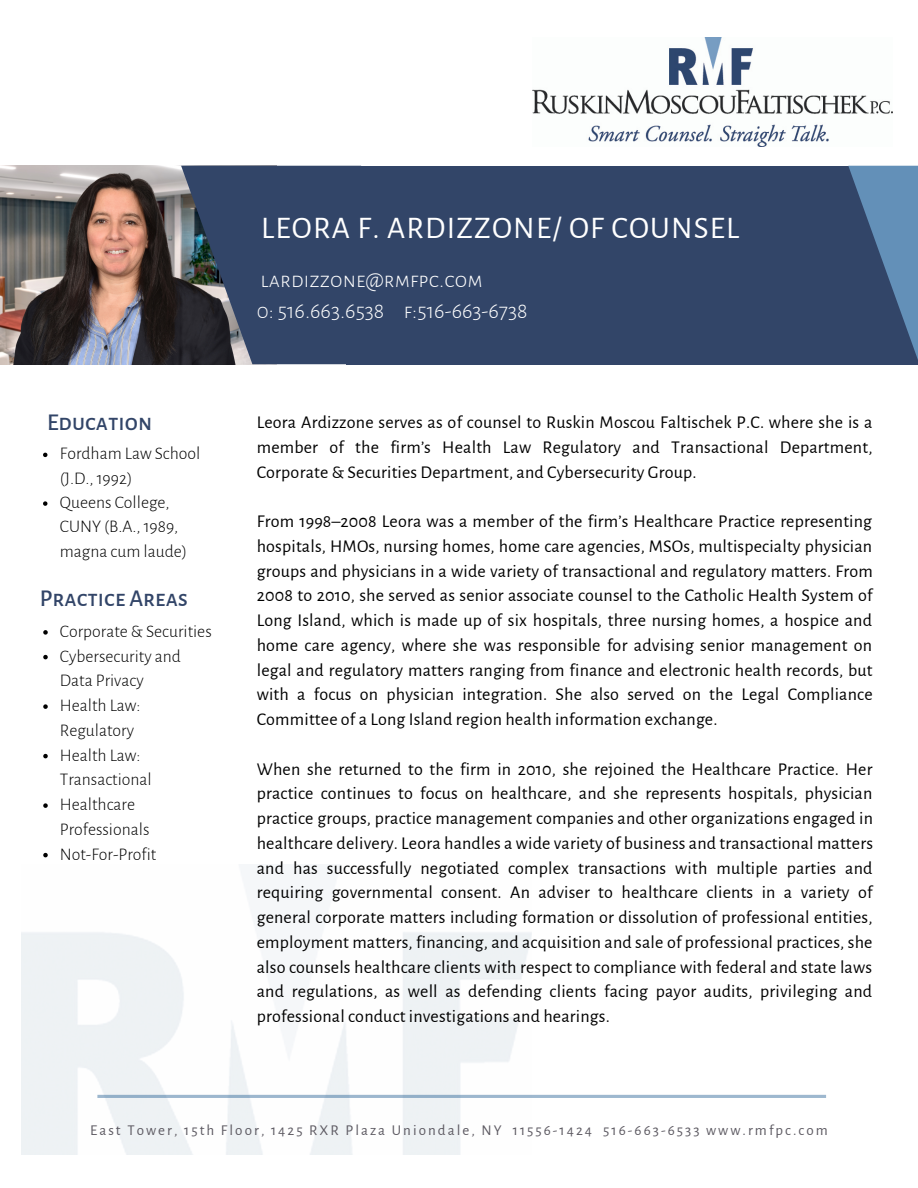
<style>
.page{position:relative;width:918px;height:1188px;background:#fff}
.page>*{position:absolute;margin:0;border:0;box-sizing:border-box;transform-origin:0 0}
.t1{font:31.5px "Alegreya Sans SC";letter-spacing:.04em;color:#fff}
.t2{font:500 23.55px "Alegreya Sans SC";color:#324568}
.t3{font:300 22.5px "Alegreya Sans SC";color:#fff}
.t4{font:18px/24.8px "Alegreya Sans";letter-spacing:.01em;color:#000;text-align:justify}
.t5{font:300 17.7px/24.8px "Alegreya Sans";color:#000}
.t6{font:15px "Alegreya Sans";letter-spacing:.135em;color:#5d5a62}
</style>
<div class="page">
<img style="left:0;top:165px;width:276px;height:199px">
<div style="left:346px;top:166px;width:572px;height:198px;background:#324568"></div>
<svg style="left:181px;top:166px;width:165px;height:198px;background:#374763"></svg>
<svg style="left:848px;top:166px;width:70px;height:194px"></svg>
<img style="left:532px;top:37px;width:360px;height:109px">
<svg style="left:97px;top:1095px;width:729px;height:3px;background:#9cb6cd"></svg>
<svg style="left:43px;top:453px;width:4px;height:4px"></svg>
<svg style="left:43px;top:501px;width:4px;height:5px"></svg>
<svg style="left:43px;top:630px;width:5px;height:5px"></svg>
<svg style="left:43px;top:655px;width:5px;height:4px"></svg>
<svg style="left:43px;top:704px;width:5px;height:5px"></svg>
<svg style="left:43px;top:754px;width:5px;height:4px"></svg>
<svg style="left:43px;top:803px;width:5px;height:5px"></svg>
<svg style="left:43px;top:853px;width:5px;height:4px"></svg>
<p class="t2" style="left:47px;top:411px;width:107px">Education</p>
<p class="t5" style="left:60px;top:442px;width:142px;line-height:24.3px">Fordham Law School (J.D., 1992)</p>
<p class="t5" style="left:60px;top:491px;width:129px;line-height:24.3px">Queens College,<br>CUNY (B.A., 1989, magna cum laude)</p>
<p class="t2" style="left:40px;top:587px;width:150px">Practice Areas</p>
<p class="t5" style="left:60px;top:619px;width:153px">Corporate &amp; Securities</p>
<p class="t5" style="left:60px;top:644px;width:123px">Cybersecurity and<br>Data Privacy</p>
<p class="t5" style="left:60px;top:693px;width:82px">Health Law:<br>Regulatory</p>
<p class="t5" style="left:60px;top:743px;width:93px">Health Law:<br>Transactional</p>
<p class="t5" style="left:60px;top:792px;width:91px">Healthcare<br>Professionals</p>
<p class="t5" style="left:60px;top:842px;width:98px">Not-For-Profit</p>
<p class="t1" style="left:261px;top:213px;width:480px">LEORA F. ARDIZZONE/ OF COUNSEL</p>
<p class="t3" style="left:261px;top:269px;width:224px">lardizzone@rmfpc.com</p>
<p class="t3" style="left:257px;top:300px;width:272px">0: 516.663.6538 f:516-663-6738</p>
<p class="t4" style="left:257px;top:410px;width:617px">Leora Ardizzone serves as of counsel to Ruskin Moscou Faltischek P.C. where she is a member of the firm’s Health Law Regulatory and Transactional Department, Corporate &amp; Securities Department, and Cybersecurity Group.</p>
<p class="t4" style="left:257px;top:509px;width:618px">From 1998–2008 Leora was a member of the firm’s Healthcare Practice representing hospitals, HMOs, nursing homes, home care agencies, MSOs, multispecialty physician groups and physicians in a wide variety of transactional and regulatory matters. From 2008 to 2010, she served as senior associate counsel to the Catholic Health System of Long Island, which is made up of six hospitals, three nursing homes, a hospice and home care agency, where she was responsible for advising senior management on legal and regulatory matters ranging from finance and electronic health records, but with a focus on physician integration. She also served on the Legal Compliance Committee of a Long Island region health information exchange.</p>
<p class="t4" style="left:257px;top:757px;width:618px">When she returned to the firm in 2010, she rejoined the Healthcare Practice. Her practice continues to focus on healthcare, and she represents hospitals, physician practice groups, practice management companies and other organizations engaged in healthcare delivery. Leora handles a wide variety of business and transactional matters and has successfully negotiated complex transactions with multiple parties and requiring governmental consent. An adviser to healthcare clients in a variety of general corporate matters including formation or dissolution of professional entities, employment matters, financing, and acquisition and sale of professional practices, she also counsels healthcare clients with respect to compliance with federal and state laws and regulations, as well as defending clients facing payor audits, privileging and professional conduct investigations and hearings.</p>
<p class="t6" style="left:90px;top:1123px;width:739px">East Tower, 15th Floor, 1425 RXR Plaza Uniondale, NY 11556-1424 516-663-6533 www.rmfpc.com</p>
</div>
